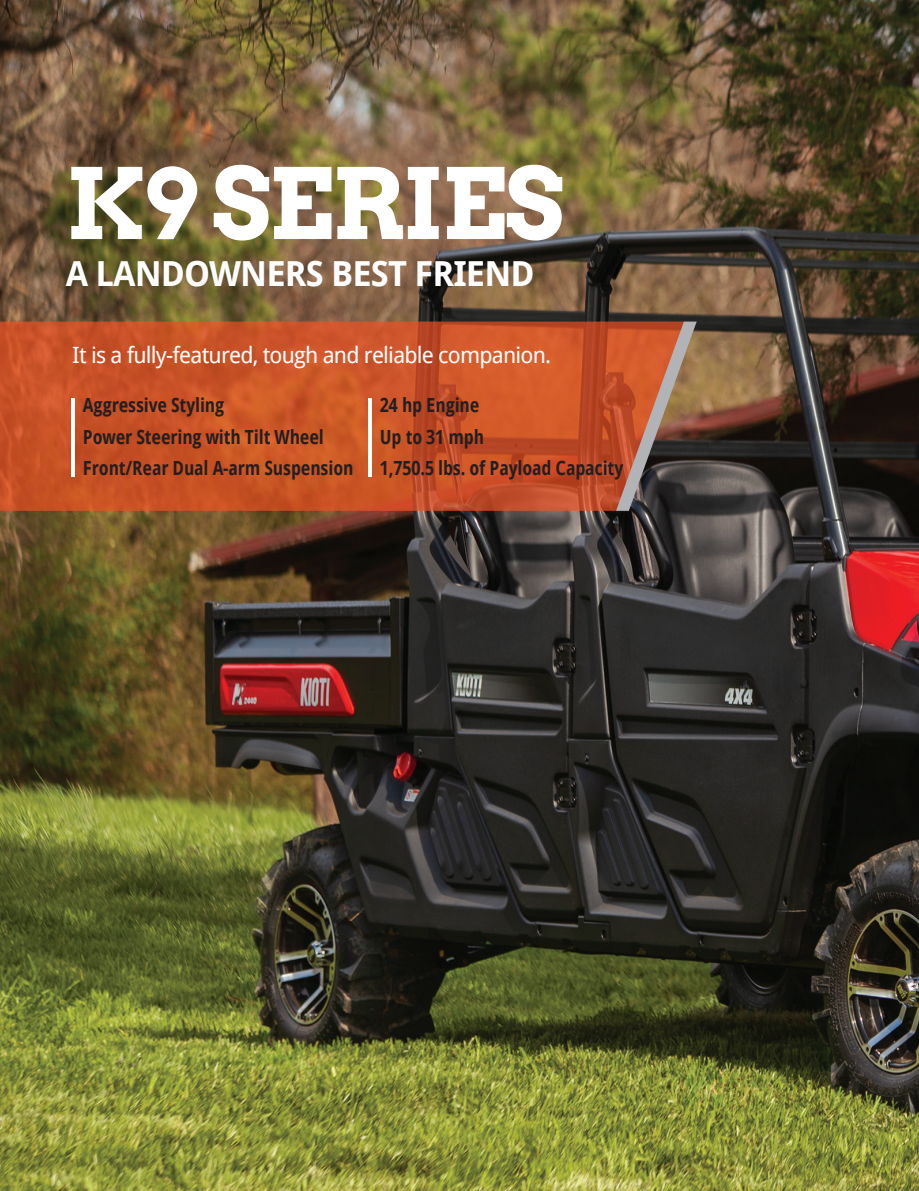
<style>
.page{position:relative;width:919px;height:1191px;background:#fff}
.page>*{position:absolute;margin:0;border:0;box-sizing:border-box;transform-origin:0 0}
.t1{font:700 97.5px "Arvo";letter-spacing:-.025em;color:#fff}
.t2{font:700 34.5px "Droid Sans";letter-spacing:-.025em;color:#fff}
.t3{font:22.5px "Droid Sans";letter-spacing:-.035em;color:#fff}
.t4{font:700 19.5px/31.5px "Droid Sans";letter-spacing:-.01em;color:#231f20;scale:.85 1}
</style>
<div class="page">
<img style="left:0;top:0;width:918px;height:1191px">
<svg style="left:0;top:321px;width:616px;height:190px;background:#c85227"></svg>
<svg style="left:616px;top:321px;width:80px;height:190px;background:#965d47"></svg>
<hr style="left:72px;top:398px;width:3px;height:78px;background:#fff">
<hr style="left:368px;top:398px;width:4px;height:78px;background:#fff">
<h1 class="t1" style="left:66px;top:148px;width:500px">K9 SERIES</h1>
<h2 class="t2" style="left:66px;top:254px;width:470px">A LANDOWNERS BEST FRIEND</h2>
<p class="t3" style="left:72px;top:342px;width:480px">It is a fully-featured, tough and reliable companion.</p>
<p class="t4" style="left:83px;top:390px;width:320px">Aggressive Styling<br>Power Steering with Tilt Wheel<br>Front/Rear Dual A-arm Suspension</p>
<p class="t4" style="left:380px;top:390px;width:288px">24 hp Engine<br>Up to 31 mph<br>1,750.5 lbs. of Payload Capacity</p>
</div>
